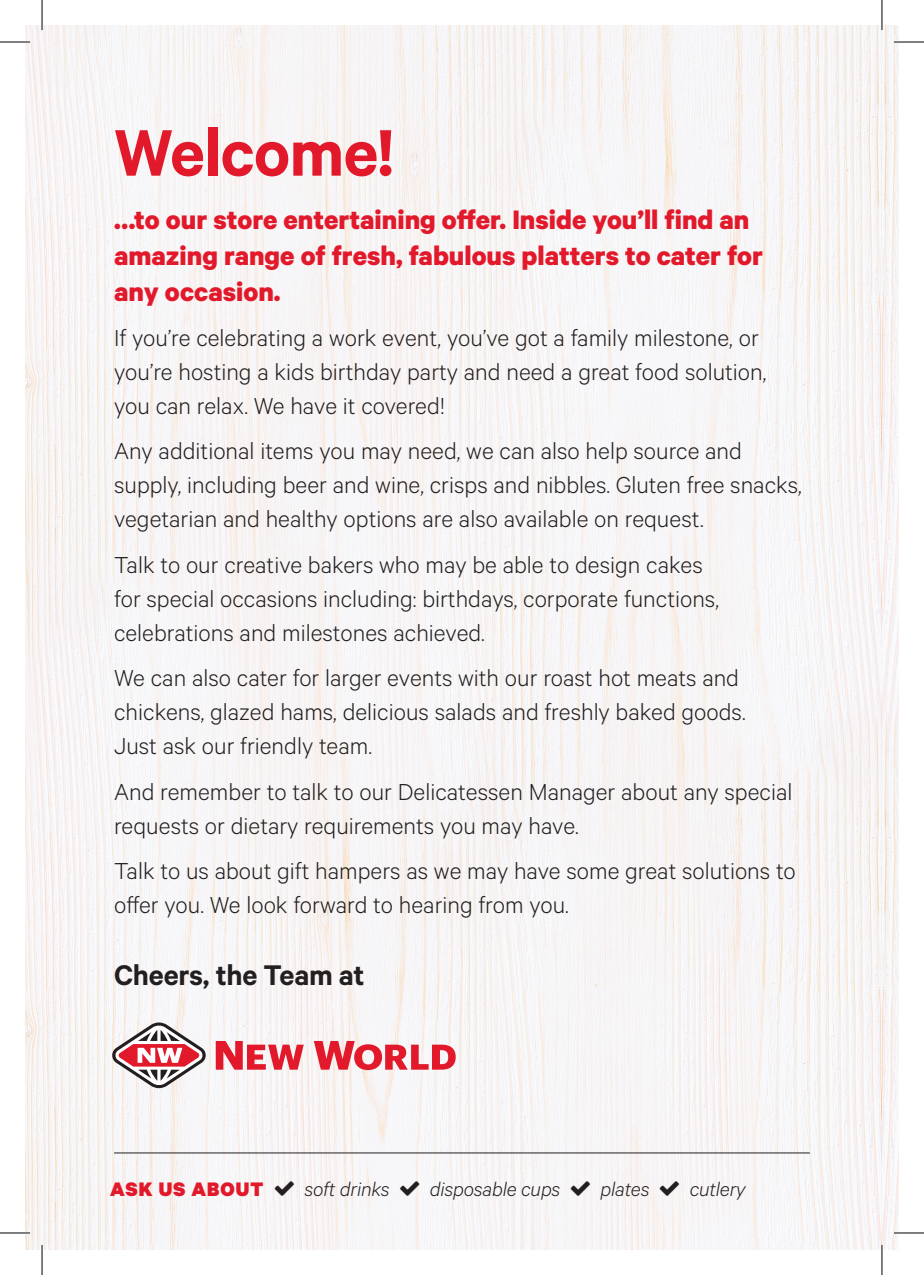
<style>
.page{position:relative;width:924px;height:1275px;background:#fff}
.page>*{position:absolute;margin:0;border:0;box-sizing:border-box;transform-origin:0 0}
.t1{font:600 74px "Calibre";letter-spacing:-.01em;color:#e2192b}
.t2{font:600 32px "Calibre";letter-spacing:-.01em;color:#231f20}
.t3{font:700 30px/36px "Calibre";color:#e2192b}
.t4{font:300 26px/34px "Calibre";color:#231f20}
.t5{font:italic 300 22px "Calibre";letter-spacing:-.01em;color:#231f20}
.t6{font:900 22px "Calibre";letter-spacing:.045em;color:#e2192b}
</style>
<div class="page">
<img style="left:25px;top:25px;width:873px;height:1225px">
<hr style="left:114px;top:1152px;width:695px;height:1px;background:#231f20">
<svg style="left:112px;top:1022px;width:94px;height:66px"></svg>
<svg style="left:216px;top:1041px;width:239px;height:29px"></svg>
<hr style="left:0;top:41px;width:30px;height:2px;background:#fff">
<hr style="left:893px;top:41px;width:30px;height:2px;background:#fff">
<hr style="left:0;top:1231px;width:30px;height:3px;background:#fff">
<hr style="left:893px;top:1231px;width:30px;height:3px;background:#fff">
<hr style="left:41px;top:0;width:2px;height:30px;background:#fff">
<hr style="left:41px;top:1245px;width:2px;height:30px;background:#fff">
<hr style="left:880px;top:0;width:2px;height:30px;background:#fff">
<hr style="left:880px;top:1245px;width:2px;height:30px;background:#fff">
<hr style="left:0;top:42px;width:30px;height:1px;background:#000">
<hr style="left:893px;top:42px;width:30px;height:1px;background:#000">
<hr style="left:0;top:1232px;width:30px;height:1px;background:#000">
<hr style="left:893px;top:1232px;width:30px;height:1px;background:#000">
<hr style="left:42px;top:0;width:1px;height:30px;background:#000">
<hr style="left:42px;top:1245px;width:1px;height:30px;background:#000">
<hr style="left:881px;top:0;width:1px;height:30px;background:#000">
<hr style="left:881px;top:1245px;width:1px;height:30px;background:#000">
<svg style="left:275px;top:1181px;width:19px;height:15px"></svg>
<svg style="left:400px;top:1181px;width:19px;height:15px"></svg>
<svg style="left:570px;top:1181px;width:19px;height:15px"></svg>
<svg style="left:659px;top:1181px;width:19px;height:15px"></svg>
<p class="t1" style="left:114px;top:109px;width:281px">Welcome!</p>
<p class="t3" style="left:114px;top:200px;width:650px">…to our store entertaining offer. Inside you’ll find an amazing range of fresh, fabulous platters to cater for any occasion.</p>
<p class="t4" style="left:114px;top:320px;width:653px">If you’re celebrating a work event, you’ve got a family milestone, or you’re hosting a kids birthday party and need a great food solution, you can relax. We have it covered!</p>
<p class="t4" style="left:114px;top:433px;width:688px">Any additional items you may need, we can also help source and supply, including beer and wine, crisps and nibbles. Gluten free snacks, vegetarian and healthy options are also available on request.</p>
<p class="t4" style="left:114px;top:546px;width:606px">Talk to our creative bakers who may be able to design cakes for special occasions including: birthdays, corporate functions, celebrations and milestones achieved.</p>
<p class="t4" style="left:114px;top:660px;width:632px">We can also cater for larger events with our roast hot meats and chickens, glazed hams, delicious salads and freshly baked goods.<br>Just ask our friendly team.</p>
<p class="t4" style="left:114px;top:773px;width:679px">And remember to talk to our Delicatessen Manager about any special requests or dietary requirements you may have.</p>
<p class="t4" style="left:114px;top:852px;width:683px">Talk to us about gift hampers as we may have some great solutions to offer you. We look forward to hearing from you.</p>
<p class="t2" style="left:114px;top:955px;width:252px">Cheers, the Team at</p>
<p class="t6" style="left:110px;top:1175px;width:154px">ASK US ABOUT</p>
<p class="t5" style="left:304px;top:1176px;width:86px">soft drinks</p>
<p class="t5" style="left:429px;top:1176px;width:132px">disposable cups</p>
<p class="t5" style="left:600px;top:1176px;width:50px">plates</p>
<p class="t5" style="left:689px;top:1176px;width:58px">cutlery</p>
</div>
